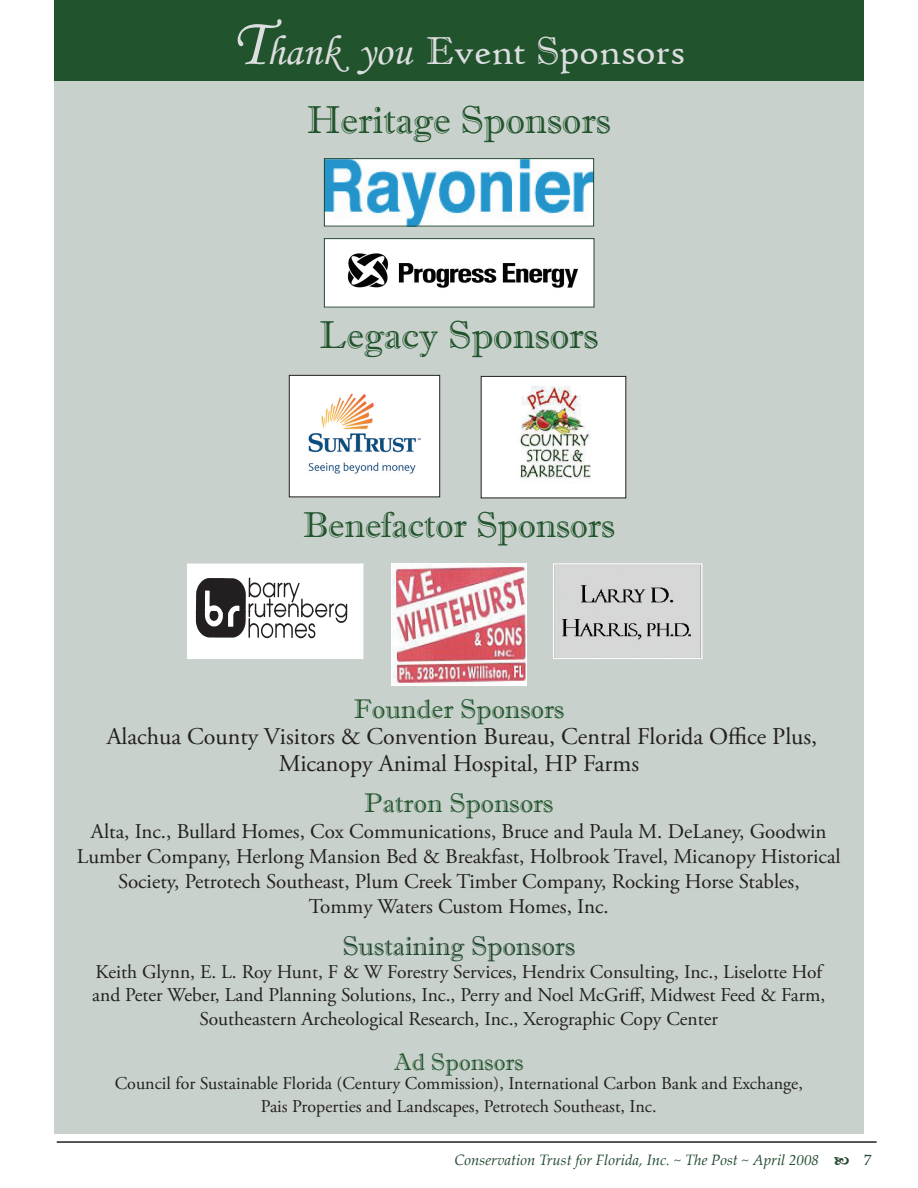
<style>
.page{position:relative;width:918px;height:1188px;background:#fff}
.page>*{position:absolute;margin:0;border:0;box-sizing:border-box;transform-origin:0 0}
.t1{font:39px "Imprint MT Shadow";color:#21542d}
.t2{font:39px "High Tower Text";color:#dcdddf}
.t3{font:36px "Imprint MT Shadow";color:#21542d}
.t4{font:27px "Imprint MT Shadow";color:#21542d}
.t5{font:27px "Imprint MT Shadow";color:#21482f}
.t6{font:24px/26.4px "Adobe Garamond Pro";color:#231f20;text-align:center}
.t7{font:24px "Imprint MT Shadow";color:#21542d}
.t8{font:21px/25.2px "Adobe Garamond Pro";color:#231f20;text-align:center}
.t9{font:19.5px/23.4px "Adobe Garamond Pro";color:#231f20;text-align:center}
.t10{font:18px/23.1px "Adobe Garamond Pro";color:#231f20;text-align:center}
.t11{font:italic 15px "Palatino Linotype";color:#21482f}
.t12{font:15px "Palatino Linotype";color:#21482f}
.s1{font-family:"Monotype Corsiva";font-size:67.5px}
.s2{font-family:"Monotype Corsiva";font-size:42px}
.s3{font-family:"Imprint MT Shadow"}
</style>
<div class="page">
<div style="left:54px;top:81px;width:810px;height:1053px;background:#c8d1cb"></div>
<hr style="left:57px;top:1141px;width:820px;height:2px;background:#231f20">
<div style="left:54px;top:0;width:810px;height:81px;background:#21542d"></div>
<img style="left:326px;top:240px;width:266px;height:65px">
<div style="left:324px;top:238px;width:270px;height:69px;border:1px solid #21482f"></div>
<img style="left:326px;top:160px;width:266px;height:64px">
<div style="left:324px;top:158px;width:270px;height:68px;border:1px solid #21482f"></div>
<img style="left:291px;top:377px;width:147px;height:118px">
<div style="left:289px;top:375px;width:151px;height:122px;border:1px solid #231f20"></div>
<img style="left:483px;top:378px;width:141px;height:118px">
<img style="left:189px;top:566px;width:172px;height:91px">
<div style="left:187px;top:564px;width:176px;height:95px;border:1px solid #fff"></div>
<img style="left:555px;top:566px;width:145px;height:91px">
<div style="left:553px;top:564px;width:149px;height:95px;border:1px solid #fff"></div>
<img style="left:393px;top:566px;width:132px;height:118px">
<div style="left:391px;top:564px;width:136px;height:122px;border:1px solid #fff"></div>
<h1 class="t2" style="left:232px;top:29px;width:455px"><span class="s1">T</span><span class="s2">hank you</span> <span class="s3">E</span>vent <span class="s3">S</span>ponsors</h1>
<h1 class="t1" style="left:307px;top:97px;width:305px">Heritage Sponsors</h1>
<h1 class="t1" style="left:319px;top:312px;width:281px">Legacy Sponsors</h1>
<h2 class="t3" style="left:303px;top:504px;width:313px">Benefactor Sponsors</h2>
<p class="t4" style="left:354px;top:693px;width:212px">Founder Sponsors</p>
<p class="t6" style="left:107px;top:724px;width:712px">Alachua County Visitors &amp; Convention Bureau, Central Florida Office Plus,<br>Micanopy Animal Hospital, HP Farms</p>
<p class="t4" style="left:364px;top:787px;width:191px">Patron Sponsors</p>
<p class="t8" style="left:77px;top:819px;width:765px">Alta, Inc., Bullard Homes, Cox Communications, Bruce and Paula M. DeLaney, Goodwin Lumber Company, Herlong Mansion Bed &amp; Breakfast, Holbrook Travel, Micanopy Historical Society, Petrotech Southeast, Plum Creek Timber Company, Rocking Horse Stables,<br>Tommy Waters Custom Homes, Inc.</p>
<p class="t5" style="left:342px;top:930px;width:234px">Sustaining Sponsors</p>
<p class="t9" style="left:92px;top:961px;width:735px">Keith Glynn, E. L. Roy Hunt, F &amp; W Forestry Services, Hendrix Consulting, Inc., Liselotte Hof and Peter Weber, Land Planning Solutions, Inc., Perry and Noel McGriff, Midwest Feed &amp; Farm,<br>Southeastern Archeological Research, Inc., Xerographic Copy Center</p>
<p class="t7" style="left:394px;top:1047px;width:131px">Ad Sponsors</p>
<p class="t10" style="left:115px;top:1073px;width:690px">Council for Sustainable Florida (Century Commission), International Carbon Bank and Exchange,<br>Pais Properties and Landscapes, Petrotech Southeast, Inc.</p>
<p class="t11" style="left:455px;top:1149px;width:366px">Conservation Trust for Florida, Inc. ~ The Post ~ April 2008</p>
<p class="t12" style="left:864px;top:1149px;width:9px">7</p>
</div>
